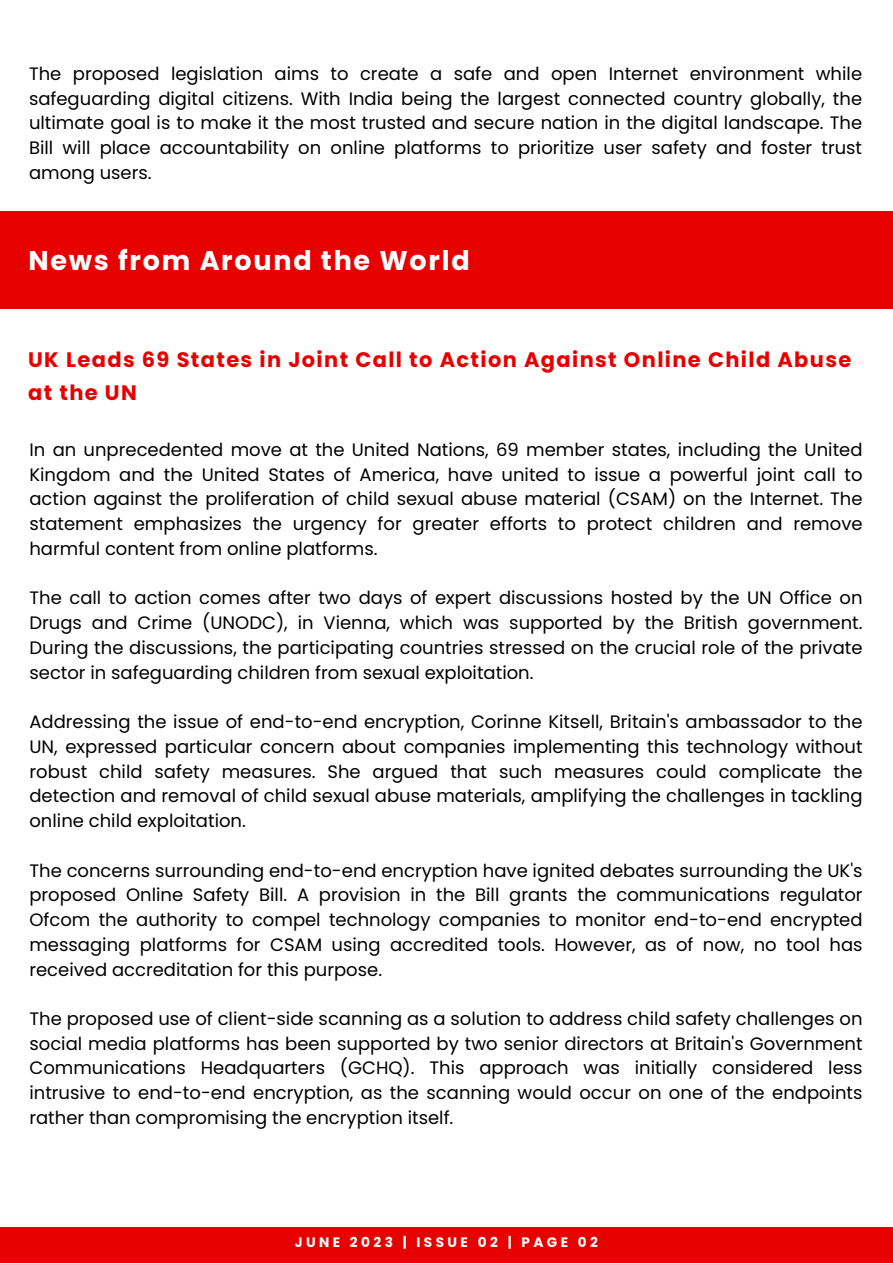
<style>
.page{position:relative;width:893px;height:1264px;background:#fff}
.page>*{position:absolute;margin:0;border:0;box-sizing:border-box;transform-origin:0 0}
.t1{font:700 27px "Poppins";letter-spacing:.065em;color:#fff}
.t2{font:700 21px/33.8px "Poppins";letter-spacing:.065em;color:#e70000}
.t3{font:18px/24.8px "Poppins";color:#000;text-align:justify}
.t4{font:700 13.65px "Poppins";letter-spacing:.25em;color:#fff}
</style>
<div class="page">
<div style="left:0;top:1227px;width:892px;height:35px;background:#e70000"></div>
<div style="left:0;top:212px;width:892px;height:97px;background:#e70000"></div>
<p class="t3" style="left:29px;top:61px;width:834px">The proposed legislation aims to create a safe and open Internet environment while safeguarding digital citizens. With India being the largest connected country globally, the ultimate goal is to make it the most trusted and secure nation in the digital landscape. The Bill will place accountability on online platforms to prioritize user safety and foster trust among users.</p>
<p class="t1" style="left:28px;top:241px;width:443px">News from Around the World</p>
<p class="t2" style="left:28px;top:342px;width:824px">UK Leads 69 States in Joint Call to Action Against Online Child Abuse at the UN</p>
<p class="t3" style="left:29px;top:437px;width:834px">In an unprecedented move at the United Nations, 69 member states, including the United Kingdom and the United States of America, have united to issue a powerful joint call to action against the proliferation of child sexual abuse material (CSAM) on the Internet. The statement emphasizes the urgency for greater efforts to protect children and remove harmful content from online platforms.</p>
<p class="t3" style="left:29px;top:585px;width:834px">The call to action comes after two days of expert discussions hosted by the UN Office on Drugs and Crime (UNODC), in Vienna, which was supported by the British government.<br>During the discussions, the participating countries stressed on the crucial role of the private sector in safeguarding children from sexual exploitation.</p>
<p class="t3" style="left:29px;top:709px;width:834px">Addressing the issue of end-to-end encryption, Corinne Kitsell, Britain's ambassador to the UN, expressed particular concern about companies implementing this technology without robust child safety measures. She argued that such measures could complicate the detection and removal of child sexual abuse materials, amplifying the challenges in tackling online child exploitation.</p>
<p class="t3" style="left:29px;top:857px;width:834px">The concerns surrounding end-to-end encryption have ignited debates surrounding the UK's proposed Online Safety Bill. A provision in the Bill grants the communications regulator Ofcom the authority to compel technology companies to monitor end-to-end encrypted messaging platforms for CSAM using accredited tools. However, as of now, no tool has received accreditation for this purpose.</p>
<p class="t3" style="left:29px;top:1006px;width:834px">The proposed use of client-side scanning as a solution to address child safety challenges on social media platforms has been supported by two senior directors at Britain's Government Communications Headquarters (GCHQ). This approach was initially considered less intrusive to end-to-end encryption, as the scanning would occur on one of the endpoints rather than compromising the encryption itself.</p>
<p class="t4" style="left:295px;top:1232px;width:305px">JUNE 2023 | ISSUE 02 | PAGE 02</p>
</div>
